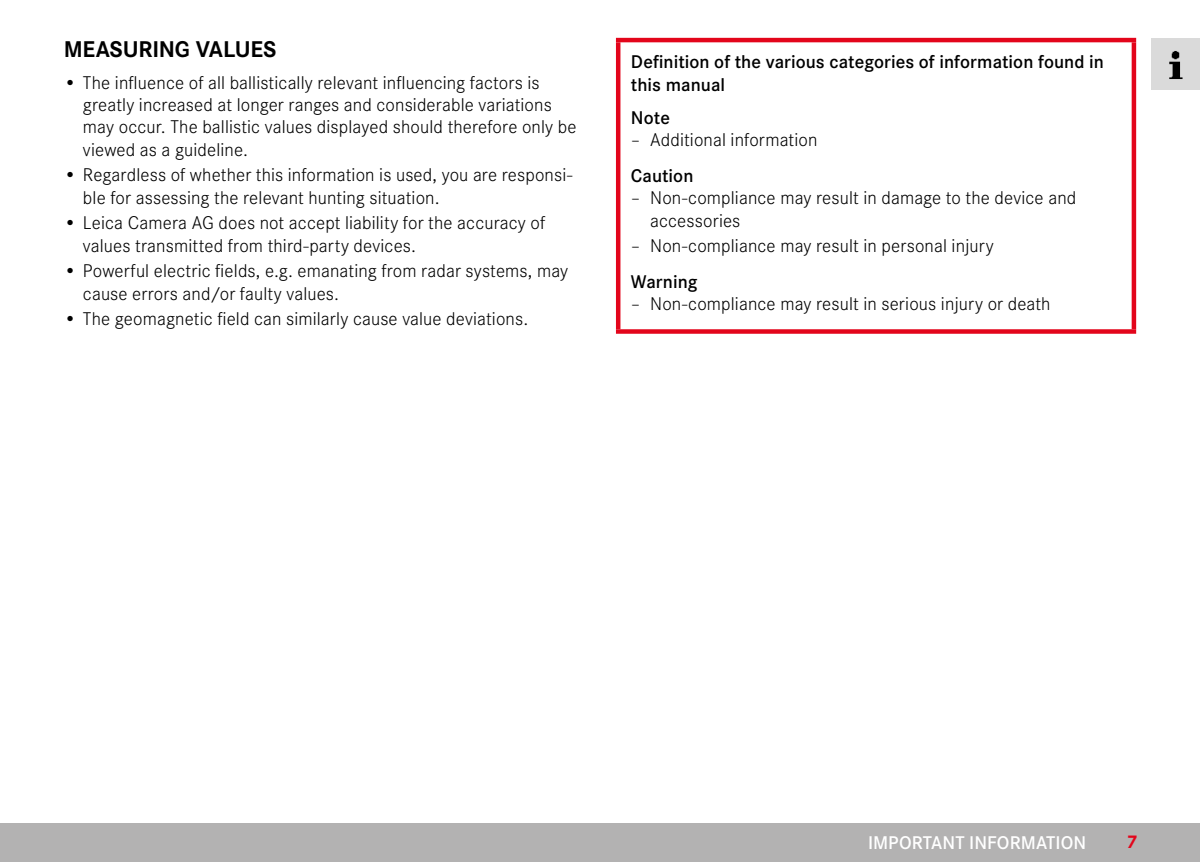
<style>
.page{position:relative;width:1200px;height:862px;background:#fff}
.page>*{position:absolute;margin:0;border:0;box-sizing:border-box;transform-origin:0 0}
.Heading____Heading_01_blind{font:700 23.62px "Corporate S";letter-spacing:-.01em;color:#000}
.t1{font:300 19.12px/22.3px "Corporate S";letter-spacing:.005em;color:#000}
.Heading____Note_Heading{font:600 19.12px/22.9px "Corporate S";letter-spacing:.005em;color:#000}
.t2{font:600 19.12px "Corporate S";letter-spacing:.005em;color:#fff}
.t3{font:700 19.12px "Corporate S";color:#e3051b}
</style>
<div class="page">
<div style="left:0;top:823px;width:1199px;height:38px;background:#b3b2b2"></div>
<div style="left:1151px;top:38px;width:48px;height:51px;background:#dadada"></div>
<img style="left:1169px;top:51px;width:14px;height:28px">
<hr style="left:615px;top:38px;width:520px;height:4px;background:#e3051b">
<div style="left:615px;top:42px;width:5px;height:287px;background:#e3051b"></div>
<svg style="left:1131px;top:42px;width:4px;height:287px"></svg>
<svg style="left:615px;top:329px;width:520px;height:4px;background:#e41429"></svg>
<p class="Heading____Heading_01_blind" style="left:64px;top:30px;width:214px">MEASURING VALUES</p>
<p class="t1" style="left:83px;top:70px;width:495px;text-indent:-19px">• The influence of all ballistically relevant influencing factors is greatly increased at longer ranges and considerable variations may occur. The ballistic values displayed should therefore only be viewed as a guideline.</p>
<p class="t1" style="left:83px;top:162px;width:491px;text-indent:-19px">• Regardless of whether this information is used, you are responsi&shy;ble for assessing the relevant hunting situation.</p>
<p class="t1" style="left:83px;top:210px;width:463px;text-indent:-19px">• Leica Camera AG does not accept liability for the accuracy of values transmitted from third-party devices.</p>
<p class="t1" style="left:83px;top:258px;width:486px;text-indent:-19px">• Powerful electric fields, e.g. emanating from radar systems, may cause errors and/or faulty values.</p>
<p class="t1" style="left:64px;top:306px;width:466px">• The geomagnetic field can similarly cause value deviations.</p>
<p class="Heading____Note_Heading" style="left:630px;top:49px;width:474px">Definition of the various categories of information found in this manual</p>
<p class="Heading____Note_Heading" style="left:630px;top:104px;width:40px">Note</p>
<p class="t1" style="left:630px;top:127px;width:188px">– Additional information</p>
<p class="Heading____Note_Heading" style="left:630px;top:162px;width:64px">Caution</p>
<p class="t1" style="left:650px;top:185px;width:427px;text-indent:-19px">– Non-compliance may result in damage to the device and accessories</p>
<p class="t1" style="left:630px;top:233px;width:364px">– Non-compliance may result in personal injury</p>
<p class="Heading____Note_Heading" style="left:630px;top:269px;width:68px">Warning</p>
<p class="t1" style="left:630px;top:291px;width:421px">– Non-compliance may result in serious injury or death</p>
<p class="t2" style="left:867px;top:827px;width:220px">IMPORTANT INFORMATION</p>
<p class="t3" style="left:1126px;top:826px;width:12px">7</p>
</div>
